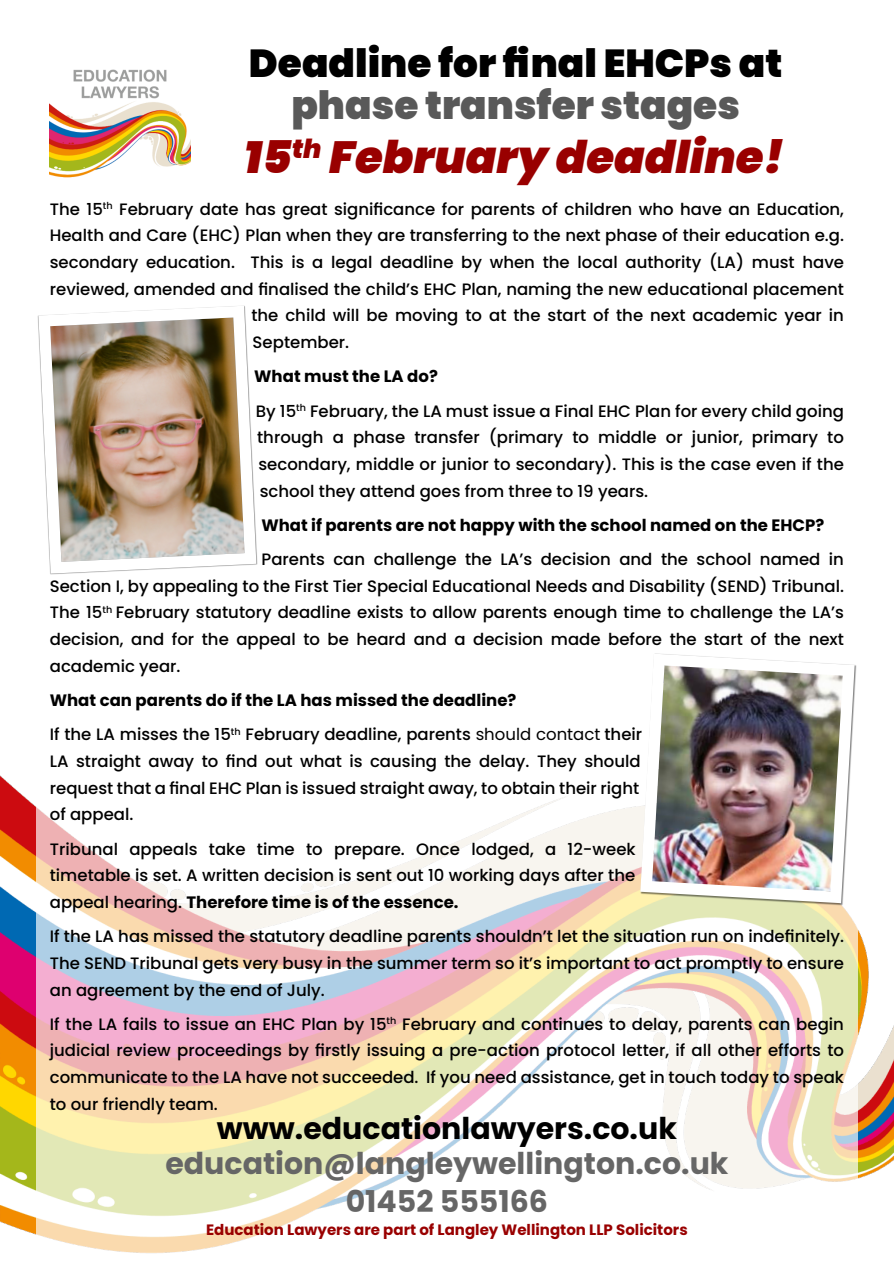
<style>
.page{position:relative;width:894px;height:1263px;background:#fff}
.page>*{position:absolute;margin:0;border:0;box-sizing:border-box;transform-origin:0 0}
.t1{font:italic 900 45px "Poppins";color:#900}
.t2{font:900 39px "Poppins";color:#000}
.t3{font:900 39px "Poppins";color:#595959}
.t4{font:700 30px/37.2px "Poppins";color:#666;text-align:center}
.t5{font:700 30px "Poppins";color:#000}
.t6{font:500 16.5px/26.7px "Poppins";color:#000;text-align:justify}
.t7{font:700 16.5px "Poppins";color:#000}
.t8{font:700 15px "Poppins";color:#900}
.s1{font-weight:700}
.s2{font-weight:400}
</style>
<div class="page">
<img style="left:0;top:775px;width:893px;height:460px">
<img style="left:36px;top:780px;width:821px;height:473px">
<img style="left:640px;top:654px;width:214px;height:249px">
<img style="left:50px;top:69px;width:140px;height:109px">
<img style="left:38px;top:306px;width:218px;height:268px">
<h2 class="t2" style="left:249px;top:36px;width:534px">Deadline for final EHCPs at</h2>
<h2 class="t3" style="left:291px;top:79px;width:450px">phase transfer stages</h2>
<h1 class="t1" style="left:244px;top:126px;width:541px">15<sup>th</sup> February deadline!</h1>
<p class="t6" style="left:50px;top:195px;width:795px">The 15<sup>th</sup> February date has great significance for parents of children who have an Education,</p>
<p class="t6" style="left:50px;top:222px;width:795px">Health and Care (EHC) Plan when they are transferring to the next phase of their education e.g.</p>
<p class="t6" style="left:50px;top:249px;width:795px">secondary education. This is a legal deadline by when the local authority (LA) must have</p>
<p class="t6" style="left:50px;top:276px;width:795px">reviewed, amended and finalised the child’s EHC Plan, naming the new educational placement</p>
<p class="t6" style="left:251px;top:302px;width:594px">the child will be moving to at the start of the next academic year in</p>
<p class="t6" style="left:252px;top:329px;width:98px">September.</p>
<p class="t6" style="left:254px;top:359px;width:591px;line-height:34.2px"><span class="s1">What must the LA do?<br></span>By 15<sup>th</sup> February, the LA must issue a Final EHC Plan for every child going</p>
<p class="t6" style="left:257px;top:424px;width:588px">through a phase transfer (primary to middle or junior, primary to secondary, middle or junior to secondary). This is the case even if the school they attend goes from three to 19 years.</p>
<p class="t7" style="left:261px;top:513px;width:564px">What if parents are not happy with the school named on the EHCP?</p>
<p class="t6" style="left:50px;top:546px;width:795px;text-indent:212px">Parents can challenge the LA’s decision and the school named in Section I, by appealing to the First Tier Special Educational Needs and Disability (SEND) Tribunal.<br>The 15<sup>th</sup> February statutory deadline exists to allow parents enough time to challenge the LA’s decision, and for the appeal to be heard and a decision made before the start of the next academic year.</p>
<p class="t6" style="left:50px;top:683px;width:593px;line-height:34.2px"><span class="s1">What can parents do if the LA has missed the deadline?<br></span>If the LA misses the 15<sup>th</sup> February deadline, parents <span class="s2">should contact</span> their</p>
<p class="t6" style="left:50px;top:748px;width:592px">LA straight away to find out what is causing the delay. They should request that a final EHC Plan is issued straight away, to obtain their right of appeal.</p>
<p class="t6" style="left:50px;top:835px;width:587px">Tribunal appeals take time to prepare. Once lodged, a 12-week timetable is set. A written decision is sent out 10 working days after the appeal hearing. <span class="s1">Therefore time is of the essence.</span></p>
<p class="t6" style="left:50px;top:923px;width:795px">If the LA has missed the statutory deadline parents shouldn’t let the situation run on indefinitely.<br>The SEND Tribunal gets very busy in the summer term so it’s important to act promptly to ensure an agreement by the end of July.</p>
<p class="t6" style="left:50px;top:1011px;width:795px">If the LA fails to issue an EHC Plan by 15<sup>th</sup> February and continues to delay, parents can begin judicial review proceedings by firstly issuing a pre-action protocol letter, if all other efforts to communicate to the LA have not succeeded. If you need assistance, get in touch today to speak to our friendly team.</p>
<h3 class="t5" style="left:217px;top:1107px;width:461px">www.educationlawyers.co.uk</h3>
<h3 class="t4" style="left:165px;top:1145px;width:564px">education@langleywellington.co.uk<br>01452 555166</h3>
<p class="t8" style="left:206px;top:1219px;width:483px">Education Lawyers are part of Langley Wellington LLP Solicitors</p>
</div>
